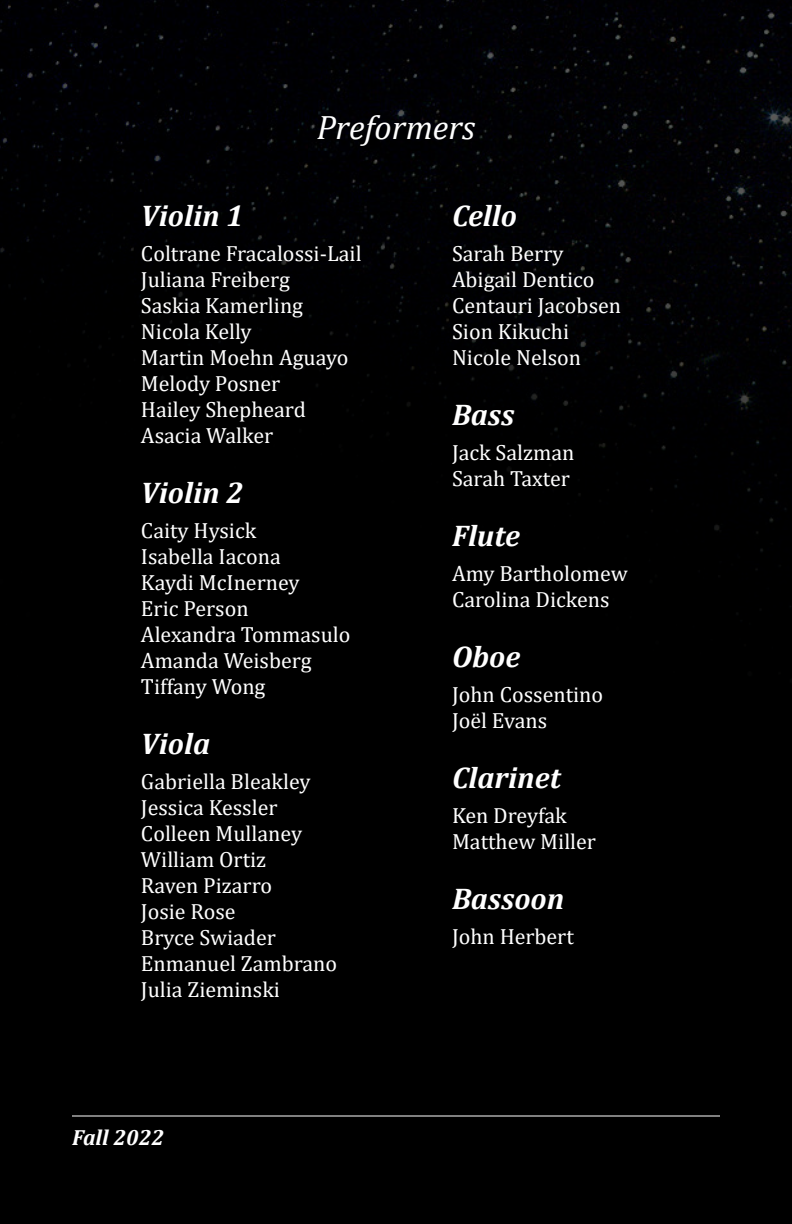
<style>
.page{position:relative;width:792px;height:1224px;background:#000}
.page>*{position:absolute;margin:0;border:0;box-sizing:border-box;transform-origin:0 0}
.t1{font:italic 34px "Cambria";color:#fff}
.t2{font:italic 700 30px "Cambria";color:#fff}
.t3{font:22px/26px "Cambria";color:#fff}
.t4{font:italic 700 22px "Cambria";color:#fff}
</style>
<div class="page">
<img style="left:0;top:0;width:792px;height:607px">
<hr style="left:72px;top:1116px;width:648px;height:1px;background:#fff">
<h1 class="t1" style="left:317px;top:104px;width:160px">Preformers</h1>
<h2 class="t2" style="left:141px;top:195px;width:104px">Violin 1</h2>
<p class="t3" style="left:141px;top:241px;width:222px">Coltrane Fracalossi-Lail<br>Juliana Freiberg<br>Saskia Kamerling<br>Nicola Kelly<br>Martin Moehn Aguayo<br>Melody Posner<br>Hailey Shepheard<br>Asacia Walker</p>
<h2 class="t2" style="left:141px;top:472px;width:104px">Violin 2</h2>
<p class="t3" style="left:141px;top:518px;width:211px">Caity Hysick<br>Isabella Iacona<br>Kaydi McInerney<br>Eric Person<br>Alexandra Tommasulo<br>Amanda Weisberg<br>Tiffany Wong</p>
<h2 class="t2" style="left:141px;top:723px;width:71px">Viola</h2>
<p class="t3" style="left:141px;top:769px;width:198px">Gabriella Bleakley<br>Jessica Kessler<br>Colleen Mullaney<br>William Ortiz<br>Raven Pizarro<br>Josie Rose<br>Bryce Swiader<br>Enmanuel Zambrano<br>Julia Zieminski</p>
<p class="t4" style="left:72px;top:1122px;width:93px">Fall 2022</p>
<h2 class="t2" style="left:452px;top:195px;width:66px">Cello</h2>
<p class="t3" style="left:452px;top:241px;width:171px">Sarah Berry<br>Abigail Dentico<br>Centauri Jacobsen<br>Sion Kikuchi<br>Nicole Nelson</p>
<h2 class="t2" style="left:452px;top:394px;width:64px">Bass</h2>
<p class="t3" style="left:452px;top:440px;width:124px">Jack Salzman<br>Sarah Taxter</p>
<h2 class="t2" style="left:452px;top:515px;width:70px">Flute</h2>
<p class="t3" style="left:452px;top:561px;width:177px">Amy Bartholomew<br>Carolina Dickens</p>
<h2 class="t2" style="left:452px;top:636px;width:70px">Oboe</h2>
<p class="t3" style="left:452px;top:682px;width:153px">John Cossentino<br>Joël Evans</p>
<h2 class="t2" style="left:452px;top:757px;width:110px">Clarinet</h2>
<p class="t3" style="left:452px;top:803px;width:146px">Ken Dreyfak<br>Matthew Miller</p>
<h2 class="t2" style="left:452px;top:878px;width:114px">Bassoon</h2>
<p class="t3" style="left:452px;top:924px;width:123px">John Herbert</p>
</div>
